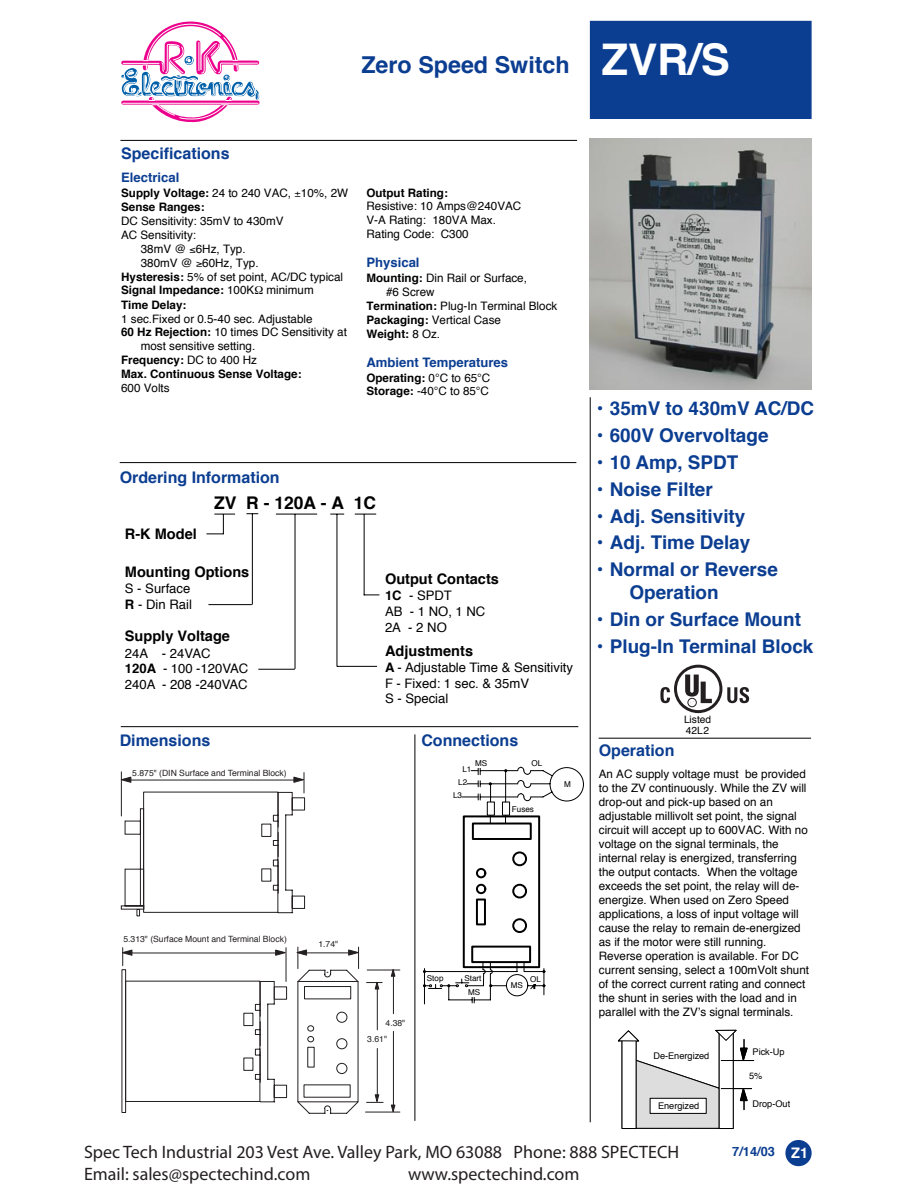
<style>
.page{position:relative;width:918px;height:1188px;background:#fff}
.page>*{position:absolute;margin:0;border:0;box-sizing:border-box;transform-origin:0 0}
.t1{font:700 43.65px "Helvetica";color:#fff}
.t2{font:700 23.25px "Helvetica";color:#0b3d91}
.t3{font:700 18.9px/22.6px "Helvetica";color:#0b3d91}
.t4{font:18px/21.6px "Myriad Pro";color:#231f20}
.t5{font:700 17.4px "Helvetica";color:#000}
.t6{font:700 16.05px "Helvetica";color:#0b3d91}
.t7{font:700 14.55px "Helvetica";color:#000}
.t8{font:13.05px/15.6px "Helvetica";color:#000}
.t9{font:700 13.05px "Helvetica";color:#0b3d91}
.t10{font:700 12.75px "Helvetica";color:#0b3d91}
.t11{font:11.7px/14px "Helvetica";color:#000}
.t12{font:700 11.7px/14.1px "Helvetica";color:#000}
.t13{font:10.2px/10.8px "Helvetica";color:#000}
.t14{font:9.15px "Helvetica";color:#000}
.t15{font:8.55px "Helvetica";color:#231f20}
.t16{font:8.1px "Helvetica";color:#000}
.s1{font-weight:400}
.s2{font-weight:700}
.s3{font-size:14.55px;color:#fff}
</style>
<div class="page">
<svg style="left:785px;top:1140px;width:27px;height:26px"></svg>
<div style="left:590px;top:21px;width:222px;height:98px;background:#0b3d91"></div>
<svg style="left:121px;top:21px;width:139px;height:100px"></svg>
<hr style="left:721px;top:1088px;width:31px;height:1px;background:#000">
<hr style="left:721px;top:1060px;width:33px;height:1px;background:#000">
<svg style="left:618px;top:1030px;width:130px;height:99px"></svg>
<svg style="left:423px;top:766px;width:161px;height:239px"></svg>
<hr style="left:120px;top:140px;width:457px;height:1px;background:#000">
<hr style="left:590px;top:397px;width:1px;height:725px;background:#000">
<hr style="left:415px;top:734px;width:1px;height:387px;background:#000">
<hr style="left:121px;top:726px;width:457px;height:1px;background:#000">
<hr style="left:120px;top:462px;width:456px;height:1px;background:#000">
<svg style="left:246px;top:513px;width:12px;height:1px"></svg>
<svg style="left:206px;top:514px;width:29px;height:21px"></svg>
<hr style="left:276px;top:514px;width:41px;height:1px;background:#000">
<svg style="left:355px;top:514px;width:21px;height:1px"></svg>
<svg style="left:330px;top:514px;width:14px;height:1px"></svg>
<hr style="left:337px;top:514px;width:1px;height:153px;background:#000">
<hr style="left:337px;top:666px;width:40px;height:1px;background:#000">
<hr style="left:364px;top:514px;width:1px;height:81px;background:#000">
<svg style="left:364px;top:595px;width:15px;height:1px"></svg>
<hr style="left:295px;top:514px;width:1px;height:155px;background:#000">
<hr style="left:258px;top:669px;width:37px;height:1px;background:#000">
<hr style="left:208px;top:604px;width:44px;height:1px;background:#000">
<hr style="left:252px;top:514px;width:1px;height:91px;background:#000">
<hr style="left:599px;top:738px;width:212px;height:1px;background:#000">
<svg style="left:121px;top:771px;width:184px;height:146px"></svg>
<svg style="left:121px;top:946px;width:280px;height:168px"></svg>
<svg style="left:660px;top:665px;width:89px;height:48px"></svg>
<img style="left:590px;top:139px;width:222px;height:250px">
<h2 class="t2" style="left:361px;top:46px;width:210px">Zero Speed Switch</h2>
<h1 class="t1" style="left:601px;top:24px;width:130px">ZVR/S</h1>
<h3 class="t6" style="left:121px;top:141px;width:110px">Specifications</h3>
<p class="t9" style="left:121px;top:167px;width:60px">Electrical</p>
<p class="t12" style="left:121px;top:186px;width:229px">Supply Voltage: <span class="s1">24 to 240 VAC, 10%, 2W<br></span>Sense Ranges:</p>
<p class="t11" style="left:121px;top:214px;width:164px">DC Sensitivity: 35mV to 430mV</p>
<p class="t11" style="left:121px;top:228px;width:77px">AC Sensitivity:</p>
<p class="t11" style="left:141px;top:242px;width:106px">38mV @ ≤6Hz, Typ.</p>
<p class="t11" style="left:141px;top:256px;width:119px">380mV @ ≥60Hz, Typ.</p>
<p class="t11" style="left:121px;top:270px;width:224px"><span class="s2">Hysteresis:</span> 5% of set point, AC/DC typical</p>
<p class="t12" style="left:121px;top:283px;width:194px">Signal Impedance: <span class="s1">100K minimum</span></p>
<p class="t12" style="left:121px;top:298px;width:67px">Time Delay:</p>
<p class="t11" style="left:121px;top:312px;width:193px">1 sec.Fixed or 0.5-40 sec. Adjustable</p>
<p class="t11" style="left:121px;top:326px;width:227px"><span class="s2">60 Hz Rejection:</span> 10 times DC Sensitivity at</p>
<p class="t11" style="left:141px;top:340px;width:116px">most sensitive setting.</p>
<p class="t12" style="left:121px;top:353px;width:137px">Frequency: <span class="s1">DC to 400 Hz</span></p>
<p class="t12" style="left:121px;top:367px;width:182px">Max. Continuous Sense Voltage:</p>
<p class="t11" style="left:121px;top:382px;width:50px">600 Volts</p>
<p class="t12" style="left:366px;top:186px;width:83px">Output Rating:</p>
<p class="t11" style="left:366px;top:200px;width:156px">Resistive: 10 Amps@240VAC<br>V-A Rating: 180VA Max.<br>Rating Code: C300</p>
<p class="t9" style="left:366px;top:252px;width:55px">Physical</p>
<p class="t11" style="left:366px;top:271px;width:162px"><span class="s2">Mounting:</span> Din Rail or Surface,</p>
<p class="t11" style="left:386px;top:285px;width:50px">#6 Screw</p>
<p class="t11" style="left:366px;top:299px;width:192px"><span class="s2">Termination:</span> Plug-In Terminal Block</p>
<p class="t11" style="left:366px;top:313px;width:136px"><span class="s2">Packaging:</span> Vertical Case</p>
<p class="t12" style="left:366px;top:327px;width:75px">Weight: <span class="s1">8 Oz.</span></p>
<p class="t9" style="left:366px;top:352px;width:143px">Ambient Temperatures</p>
<p class="t12" style="left:366px;top:371px;width:125px">Operating: <span class="s1">0 C to 65 C<br></span>Storage: <span class="s1">-40 C to 85 C</span></p>
<h3 class="t6" style="left:120px;top:464px;width:162px">Ordering Information</h3>
<p class="t7" style="left:125px;top:522px;width:73px">R-K Model</p>
<h3 class="t5" style="left:214px;top:489px;width:164px">ZV R - 120A - A 1C</h3>
<p class="t7" style="left:125px;top:560px;width:126px">Mounting Options</p>
<p class="t8" style="left:125px;top:581px;width:69px">S - Surface<br><span class="s2">R</span> - Din Rail</p>
<p class="t7" style="left:125px;top:624px;width:107px">Supply Voltage</p>
<p class="t8" style="left:125px;top:646px;width:125px">24A - 24VAC<br><span class="s2">120A</span> - 100 -120VAC<br>240A - 208 -240VAC</p>
<p class="t7" style="left:385px;top:567px;width:115px">Output Contacts</p>
<p class="t8" style="left:385px;top:588px;width:102px"><span class="s2">1C</span> - SPDT<br>AB - 1 NO, 1 NC<br>2A - 2 NO</p>
<p class="t7" style="left:385px;top:639px;width:90px">Adjustments</p>
<p class="t8" style="left:385px;top:660px;width:190px"><span class="s2">A</span> - Adjustable Time &amp; Sensitivity<br>F - Fixed: 1 sec. &amp; 35mV<br>S - Special</p>
<h3 class="t6" style="left:120px;top:728px;width:92px">Dimensions</h3>
<h3 class="t6" style="left:421px;top:728px;width:98px">Connections</h3>
<p class="t15" style="left:132px;top:767px;width:156px">5.875" (DIN Surface and Terminal Block)</p>
<p class="t16" style="left:475px;top:757px;width:14px">MS</p>
<p class="t16" style="left:531px;top:757px;width:12px">OL</p>
<p class="t16" style="left:462px;top:763px;width:11px">L1</p>
<p class="t16" style="left:458px;top:776px;width:11px">L2</p>
<p class="t16" style="left:453px;top:789px;width:11px">L3</p>
<p class="t16" style="left:512px;top:803px;width:24px">Fuses</p>
<p class="t16" style="left:564px;top:778px;width:8px">M</p>
<p class="t15" style="left:123px;top:932px;width:165px">5.313" (Surface Mount and Terminal Block)</p>
<p class="t15" style="left:318px;top:937px;width:21px">1.74"</p>
<p class="t15" style="left:386px;top:1016px;width:21px">4.38"</p>
<p class="t15" style="left:367px;top:1032px;width:21px">3.61"</p>
<p class="t16" style="left:427px;top:972px;width:18px">Stop</p>
<p class="t16" style="left:530px;top:973px;width:12px">OL</p>
<p class="t16" style="left:464px;top:972px;width:19px">Start</p>
<p class="t16" style="left:511px;top:979px;width:14px">MS</p>
<p class="t16" style="left:468px;top:986px;width:14px">MS</p>
<h3 class="t3" style="left:597px;top:397px;width:219px">• 35mV to 430mV AC/DC</h3>
<h3 class="t3" style="left:597px;top:424px;width:173px">• 600V Overvoltage</h3>
<h3 class="t3" style="left:597px;top:451px;width:143px">• 10 Amp, SPDT</h3>
<h3 class="t3" style="left:597px;top:478px;width:118px">• Noise Filter</h3>
<h3 class="t3" style="left:597px;top:505px;width:150px">• Adj. Sensitivity</h3>
<h3 class="t3" style="left:597px;top:532px;width:155px">• Adj. Time Delay</h3>
<h3 class="t3" style="left:629px;top:559px;width:150px;text-indent:-33px">• Normal or Reverse<br>Operation</h3>
<h3 class="t3" style="left:597px;top:608px;width:206px">• Din or Surface Mount</h3>
<h3 class="t3" style="left:597px;top:635px;width:218px">• Plug-In Terminal Block</h3>
<p class="t13" style="left:684px;top:714px;width:29px">Listed<br>42L2</p>
<h3 class="t6" style="left:599px;top:738px;width:77px">Operation</h3>
<p class="t11" style="left:599px;top:767px;width:212px">An AC supply voltage must be provided to the ZV continuously. While the ZV will drop-out and pick-up based on an adjustable millivolt set point, the signal circuit will accept up to 600VAC. With no voltage on the signal terminals, the internal relay is energized, transferring the output contacts. When the voltage exceeds the set point, the relay will de&shy;energize. When used on Zero Speed applications, a loss of input voltage will cause the relay to remain de-energized as if the motor were still running.<br>Reverse operation is available. For DC current sensing, select a 100mVolt shunt of the correct current rating and connect the shunt in series with the load and in parallel with the ZV’s signal terminals.</p>
<p class="t14" style="left:653px;top:1049px;width:57px">De-Energized</p>
<p class="t14" style="left:658px;top:1099px;width:43px">Energized</p>
<p class="t14" style="left:753px;top:1044px;width:33px">Pick-Up</p>
<p class="t14" style="left:749px;top:1069px;width:15px">5%</p>
<p class="t14" style="left:753px;top:1097px;width:39px">Drop-Out</p>
<h3 class="t4" style="left:84px;top:1141px;width:597px">Spec Tech Industrial 203 Vest Ave. Valley Park, MO 63088 Phone: 888 SPECTECH<br>Email: sales@spectechind.com</h3>
<h3 class="t4" style="left:408px;top:1162px;width:173px">www.spectechind.com</h3>
<p class="t10" style="left:732px;top:1141px;width:78px">7/14/03 <span class="s3">Z1</span></p>
</div>
